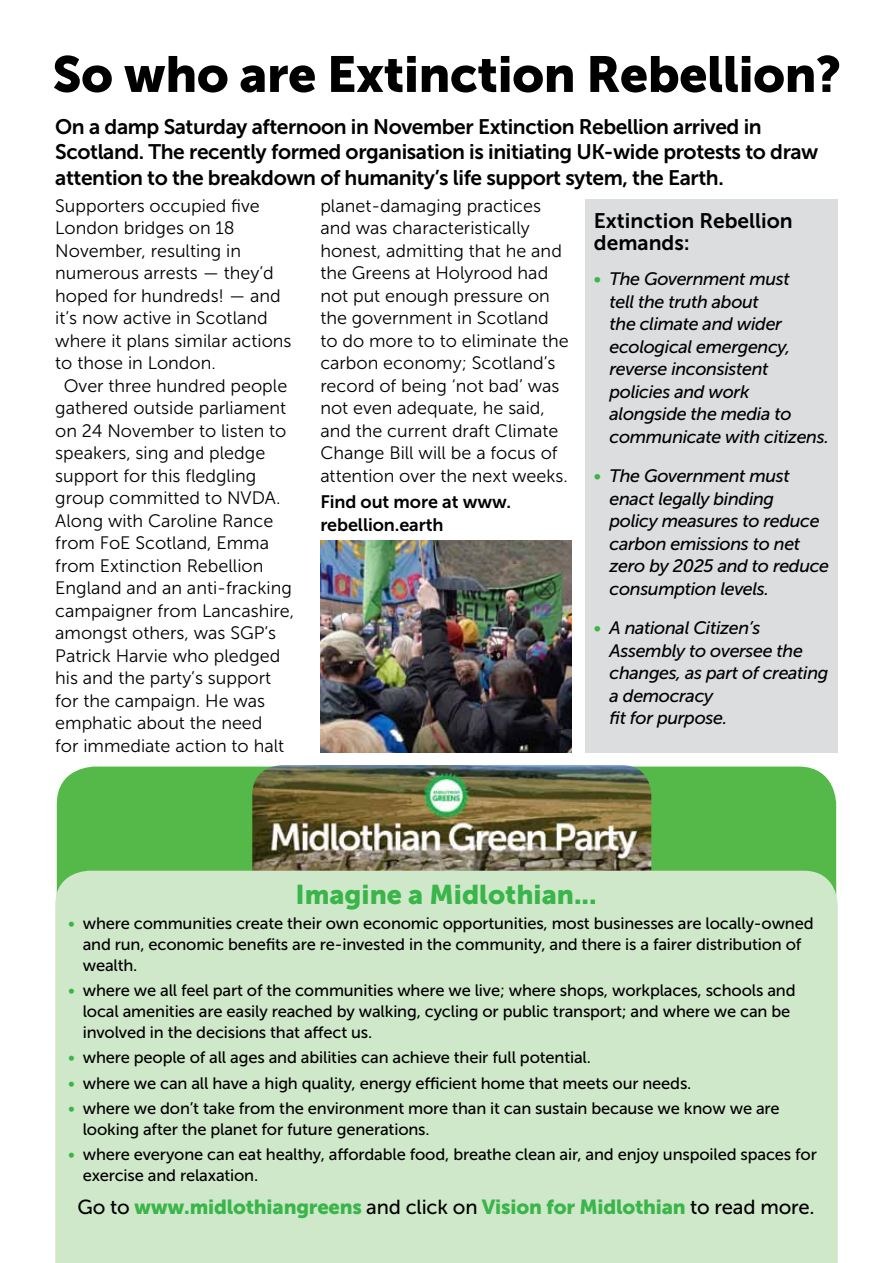
<style>
.page{position:relative;width:893px;height:1263px;background:#fff}
.page>*{position:absolute;margin:0;border:0;box-sizing:border-box;transform-origin:0 0}
.t1{font:50.25px "Museo Sans 900";letter-spacing:-.01em;color:#000}
.t2{font:27px "Museo Sans 900";color:#39b54a}
.t3{font:21px/25.5px "Museo Sans 700";letter-spacing:-.02em;color:#000}
.t4{font:21px/22.5px "Museo Sans 700";color:#000}
.t5{font:20.25px "Museo Sans 900";letter-spacing:-.01em;color:#39b54a}
.t6{font:18px/22.5px "Museo Sans 300";color:#000}
.t7{font:italic 18px/22.5px "Museo Sans 500";letter-spacing:-.02em;color:#000}
.t8{font:18px/22.5px "Museo Sans 700";letter-spacing:-.005em;color:#000}
.t9{font:16.5px/21px "Museo Sans 500";letter-spacing:-.01em;color:#000}
.s1{color:#39b54a}
.s2{font-family:"Museo Sans 500";color:#000}
</style>
<div class="page">
<div style="left:56px;top:766px;width:781px;height:371px;background:#54b948;border-radius:38px"></div>
<div style="left:585px;top:199px;width:253px;height:554px;background:#dcddde"></div>
<img style="left:320px;top:540px;width:252px;height:213px">
<img style="left:252px;top:765px;width:399px;height:106px">
<div style="left:55px;top:871px;width:783px;height:392px;background:#d0e8ca"></div>
<h1 class="t1" style="left:52px;top:46px;width:790px">So who are Extinction Rebellion?</h1>
<p class="t3" style="left:55px;top:114px;width:765px">On a damp Saturday afternoon in November Extinction Rebellion arrived in<br>Scotland. The recently formed organisation is initiating UK-wide protests to draw attention to the breakdown of humanity’s life support sytem, the Earth.</p>
<p class="t6" style="left:55px;top:194px;width:206px">Supporters occupied five</p>
<p class="t6" style="left:55px;top:217px;width:181px">London bridges on 18</p>
<p class="t6" style="left:55px;top:239px;width:187px">November, resulting in</p>
<p class="t6" style="left:55px;top:262px;width:220px">numerous arrests — they’d</p>
<p class="t6" style="left:55px;top:284px;width:227px">hoped for hundreds! — and</p>
<p class="t6" style="left:55px;top:307px;width:214px">it’s now active in Scotland</p>
<p class="t6" style="left:55px;top:329px;width:238px">where it plans similar actions</p>
<p class="t6" style="left:55px;top:352px;width:162px">to those in London.</p>
<p class="t6" style="left:64px;top:374px;width:225px">Over three hundred people</p>
<p class="t6" style="left:55px;top:397px;width:232px">gathered outside parliament</p>
<p class="t6" style="left:55px;top:419px;width:233px">on 24 November to listen to</p>
<p class="t6" style="left:55px;top:442px;width:212px">speakers, sing and pledge</p>
<p class="t6" style="left:55px;top:464px;width:203px">support for this fledgling</p>
<p class="t6" style="left:55px;top:487px;width:227px">group committed to NVDA.</p>
<p class="t6" style="left:55px;top:509px;width:220px">Along with Caroline Rance</p>
<p class="t6" style="left:55px;top:532px;width:215px">from FoE Scotland, Emma</p>
<p class="t6" style="left:55px;top:554px;width:210px">from Extinction Rebellion</p>
<p class="t6" style="left:55px;top:577px;width:238px">England and an anti-fracking</p>
<p class="t6" style="left:55px;top:599px;width:240px">campaigner from Lancashire,</p>
<p class="t6" style="left:55px;top:622px;width:222px">amongst others, was SGP’s</p>
<p class="t6" style="left:55px;top:644px;width:227px">Patrick Harvie who pledged</p>
<p class="t6" style="left:55px;top:667px;width:217px">his and the party’s support</p>
<p class="t6" style="left:55px;top:689px;width:211px">for the campaign. He was</p>
<p class="t6" style="left:55px;top:712px;width:209px">emphatic about the need</p>
<p class="t6" style="left:55px;top:734px;width:230px">for immediate action to halt</p>
<p class="t6" style="left:320px;top:194px;width:250px">planet-damaging practices and was characteristically honest, admitting that he and the Greens at Holyrood had not put enough pressure on the government in Scotland to do more to to eliminate the carbon economy; Scotland’s record of being ‘not bad’ was not even adequate, he said, and the current draft Climate<br>Change Bill will be a focus of attention over the next weeks.</p>
<p class="t8" style="left:320px;top:491px;width:192px">Find out more at www. rebellion.earth</p>
<p class="t4" style="left:594px;top:209px;width:200px">Extinction Rebellion demands:</p>
<p class="t7" style="left:610px;top:268px;width:221px;text-indent:-16px"><span class="s1">•</span> The Government must<br>tell the truth about<br>the climate and wider ecological emergency, reverse inconsistent policies and work alongside the media to communicate with citizens.</p>
<p class="t7" style="left:610px;top:465px;width:221px;text-indent:-16px"><span class="s1">•</span> The Government must enact legally binding<br>policy measures to reduce carbon emissions to net zero by 2025 and to reduce consumption levels.</p>
<p class="t7" style="left:610px;top:617px;width:220px;text-indent:-16px"><span class="s1">•</span> A national Citizen’s<br>Assembly to oversee the changes, as part of creating a democracy<br>fit for purpose.</p>
<h2 class="t2" style="left:295px;top:879px;width:303px">Imagine a Midlothian...</h2>
<p class="t9" style="left:83px;top:913px;width:732px;text-indent:-15px"><span class="s1">•</span> where communities create their own economic opportunities, most businesses are locally-owned and run, economic benefits are re-invested in the community, and there is a fairer distribution of wealth.</p>
<p class="t9" style="left:83px;top:980px;width:714px;text-indent:-15px"><span class="s1">•</span> where we all feel part of the communities where we live; where shops, workplaces, schools and local amenities are easily reached by walking, cycling or public transport; and where we can be involved in the decisions that affect us.</p>
<p class="t9" style="left:68px;top:1047px;width:524px"><span class="s1">•</span> where people of all ages and abilities can achieve their full potential.</p>
<p class="t9" style="left:68px;top:1072px;width:625px"><span class="s1">•</span> where we can all have a high quality, energy efficient home that meets our needs.</p>
<p class="t9" style="left:83px;top:1098px;width:698px;text-indent:-15px"><span class="s1">•</span> where we don’t take from the environment more than it can sustain because we know we are looking after the planet for future generations.</p>
<p class="t9" style="left:83px;top:1144px;width:736px;text-indent:-15px"><span class="s1">•</span> where everyone can eat healthy, affordable food, breathe clean air, and enjoy unspoiled spaces for exercise and relaxation.</p>
<p class="t5" style="left:77px;top:1196px;width:739px"><span class="s2">Go to</span> www.midlothiangreens <span class="s2">and click on</span> Vision for Midlothian <span class="s2">to read more.</span></p>
</div>
